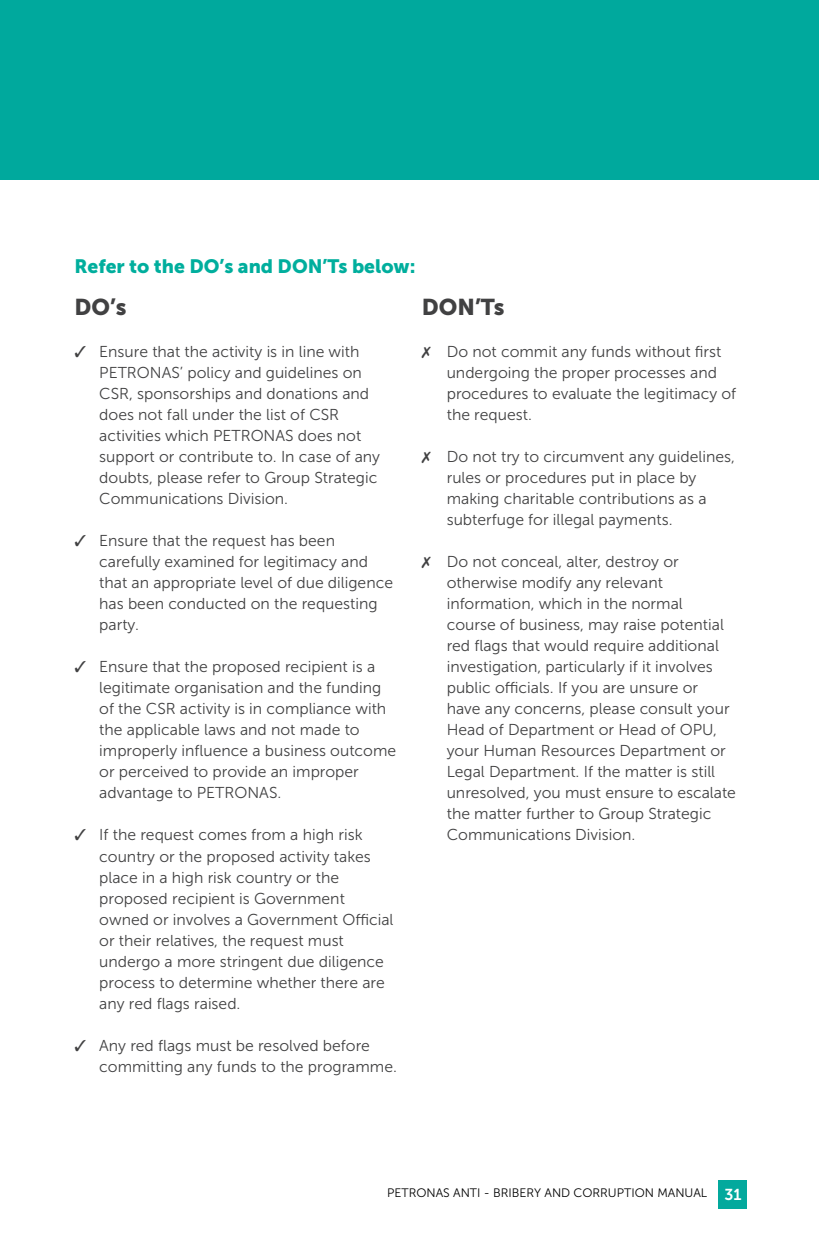
<style>
.page{position:relative;width:819px;height:1241px;background:#fff}
.page>*{position:absolute;margin:0;border:0;box-sizing:border-box;transform-origin:0 0}
.t1{font:22.75px "Museo Sans 900";color:#414142}
.t2{font:19.25px "Museo Sans 900";color:#00ae9d}
.t3{font:15.75px/21px "Museo Sans 300";color:#414142}
.t4{font:12.25px "Museo Sans 300";color:#000}
.s1{font-family:"Museo Sans 700";font-size:15.75px;color:#fff}
</style>
<div class="page">
<div style="left:0;top:0;width:819px;height:180px;background:#00a99d"></div>
<div style="left:718px;top:1179px;width:28px;height:28px;background:#03a99d"></div>
<p class="t2" style="left:74px;top:255px;width:342px">Refer to the DO’s and DON ’Ts below:</p>
<h1 class="t1" style="left:74px;top:294px;width:54px">DO’s</h1>
<p class="t3" style="left:99px;top:341px;width:282px;text-indent:-25px">✓ Ensure that the activity is in line with PETRONAS’ policy and guidelines on CSR, sponsorships and donations and does not fall under the list of CSR activities which PETRONAS does not support or contribute to. In case of any doubts, please refer to Group Strategic Communications Division.</p>
<p class="t3" style="left:99px;top:530px;width:295px;text-indent:-25px">✓ Ensure that the request has been carefully examined for legitimacy and that an appropriate level of due diligence has been conducted on the requesting party.</p>
<p class="t3" style="left:99px;top:656px;width:298px;text-indent:-25px">✓ Ensure that the proposed recipient is a legitimate organisation and the funding of the CSR activity is in compliance with the applicable laws and not made to improperly influence a business outcome or perceived to provide an improper advantage to PETRONAS.</p>
<p class="t3" style="left:99px;top:824px;width:296px;text-indent:-25px">✓ If the request comes from a high risk country or the proposed activity takes place in a high risk country or the proposed recipient is Government owned or involves a Government Official or their relatives, the request must undergo a more stringent due diligence process to determine whether there are any red flags raised.</p>
<p class="t3" style="left:99px;top:1034px;width:299px;text-indent:-25px">✓ Any red flags must be resolved before committing any funds to the programme.</p>
<h1 class="t1" style="left:422px;top:294px;width:84px">DON ’Ts</h1>
<p class="t3" style="left:446px;top:341px;width:291px;text-indent:-25px">✗ Do not commit any funds without first undergoing the proper processes and procedures to evaluate the legitimacy of the request.</p>
<p class="t3" style="left:446px;top:446px;width:290px;text-indent:-25px">✗ Do not try to circumvent any guidelines, rules or procedures put in place by making charitable contributions as a subterfuge for illegal payments.</p>
<p class="t3" style="left:446px;top:551px;width:291px;text-indent:-25px">✗ Do not conceal, alter, destroy or otherwise modify any relevant information, which in the normal<br>course of business, may raise potential red flags that would require additional investigation, particularly if it involves public officials. If you are unsure or<br>have any concerns, please consult your Head of Department or Head of OPU, your Human Resources Department or Legal Department. If the matter is still unresolved, you must ensure to escalate the matter further to Group Strategic Communications Division.</p>
<p class="t4" style="left:387px;top:1185px;width:356px">PETRONAS ANTI - BRIBERY AND CORRUPTION MANUAL <span class="s1">31</span></p>
</div>
